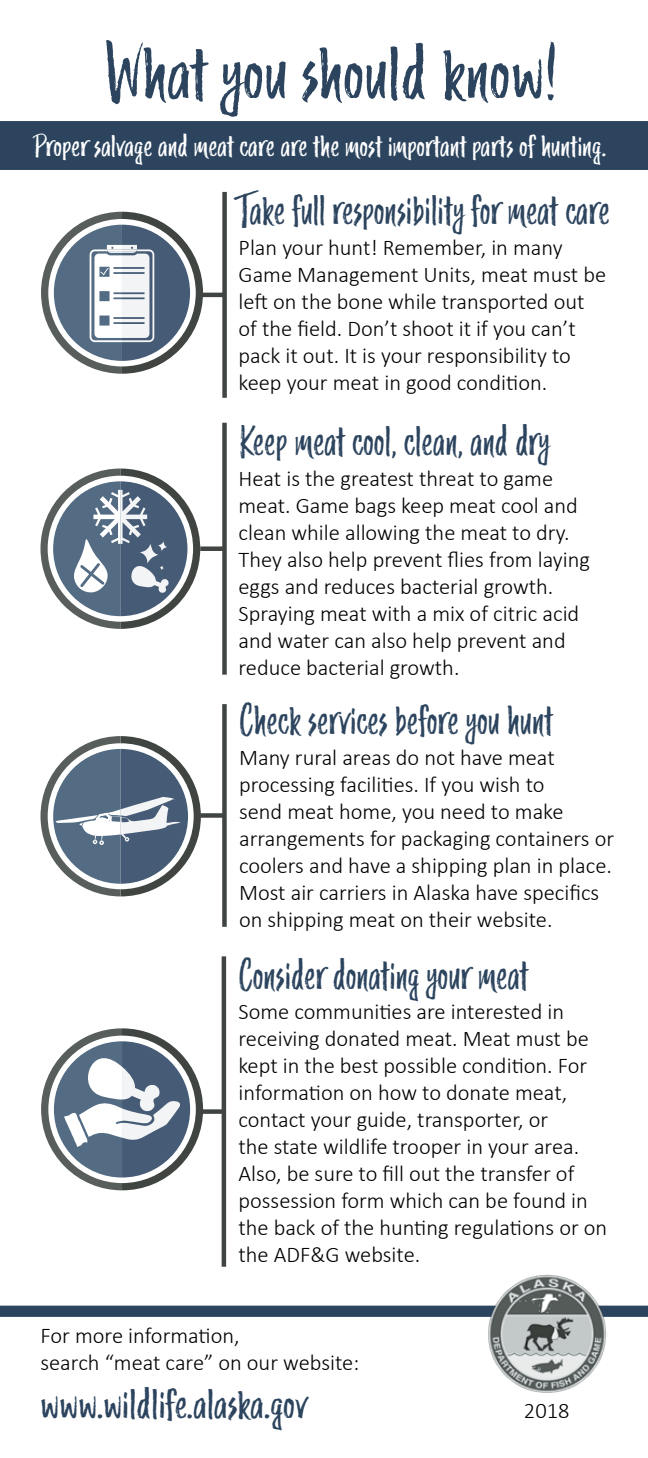
<style>
.page{position:relative;width:648px;height:1458px;background:#fff}
.page>*{position:absolute;margin:0;border:0;box-sizing:border-box;transform-origin:0 0}
.t1{font:72px "Trailmade";letter-spacing:.01em;color:#2c445e;scale:1.1 1}
.t2{font:40.5px "Trailmade";letter-spacing:.01em;color:#2c445e}
.t3{font:40.5px "Trailmade";letter-spacing:.01em;color:#2c445e;scale:1.1 1}
.t4{font:29.25px "Trailmade";letter-spacing:.01em;color:#fff;scale:1.1 1}
.t5{font:300 22.5px/27px "Calibri";color:#000}
</style>
<div class="page">
<div style="left:0;top:1306px;width:648px;height:11px;background:#2c445e"></div>
<div style="left:222px;top:704px;width:5px;height:223px;background:#404542"></div>
<div style="left:200px;top:813px;width:24px;height:5px;background:#404542"></div>
<hr style="left:222px;top:956px;width:4px;height:311px;background:#404542">
<div style="left:200px;top:1109px;width:24px;height:5px;background:#404542"></div>
<div style="left:222px;top:423px;width:5px;height:252px;background:#404542"></div>
<div style="left:200px;top:546px;width:25px;height:5px;background:#404542"></div>
<div style="left:222px;top:192px;width:5px;height:206px;background:#404542"></div>
<hr style="left:200px;top:293px;width:25px;height:4px;background:#404542">
<div style="left:0;top:121px;width:648px;height:49px;background:#2c445e"></div>
<svg style="left:41px;top:212px;width:162px;height:162px"></svg>
<svg style="left:40px;top:469px;width:160px;height:160px"></svg>
<svg style="left:41px;top:736px;width:160px;height:160px"></svg>
<svg style="left:41px;top:1028px;width:162px;height:162px"></svg>
<img style="left:486px;top:1274px;width:122px;height:119px">
<p class="t1" style="left:105px;top:27px;width:414px">What you should know!</p>
<p class="t4" style="left:34px;top:128px;width:521px">Proper salvage and meat care are the most important parts of hunting.</p>
<p class="t2" style="left:239px;top:184px;width:373px">Take full responsibility for meat care</p>
<p class="t5" style="left:239px;top:234px;width:369px">Plan your hunt! Remember, in many Game Management Units, meat must be left on the bone while transported out of the field. Don’t shoot it if you can’t pack it out. It is your responsibility to keep your meat in good condition.</p>
<p class="t2" style="left:238px;top:415px;width:313px">Keep meat cool, clean, and dry</p>
<p class="t5" style="left:238px;top:465px;width:353px">Heat is the greatest threat to game meat. Game bags keep meat cool and clean while allowing the meat to dry.<br>They also help prevent flies from laying eggs and reduces bacterial growth.<br>Spraying meat with a mix of citric acid and water can also help prevent and reduce bacterial growth.</p>
<p class="t2" style="left:239px;top:694px;width:315px">Check services before you hunt</p>
<p class="t5" style="left:239px;top:744px;width:377px">Many rural areas do not have meat processing facilities. If you wish to<br>send meat home, you need to make arrangements for packaging containers or coolers and have a shipping plan in place.<br>Most air carriers in Alaska have specifics on shipping meat on their website.</p>
<p class="t2" style="left:238px;top:949px;width:291px">Consider donating your meat</p>
<p class="t5" style="left:238px;top:998px;width:370px">Some communities are interested in receiving donated meat. Meat must be kept in the best possible condition. For information on how to donate meat, contact your guide, transporter, or<br>the state wildlife trooper in your area.<br>Also, be sure to fill out the transfer of possession form which can be found in the back of the hunting regulations or on the ADF&amp;G website.</p>
<p class="t5" style="left:40px;top:1322px;width:201px">For more information,</p>
<p class="t5" style="left:40px;top:1349px;width:320px">search “meat care” on our website:</p>
<p class="t3" style="left:40px;top:1378px;width:244px">www.wildlife.alaska.gov</p>
<p class="t5" style="left:524px;top:1396px;width:47px">2018</p>
</div>
